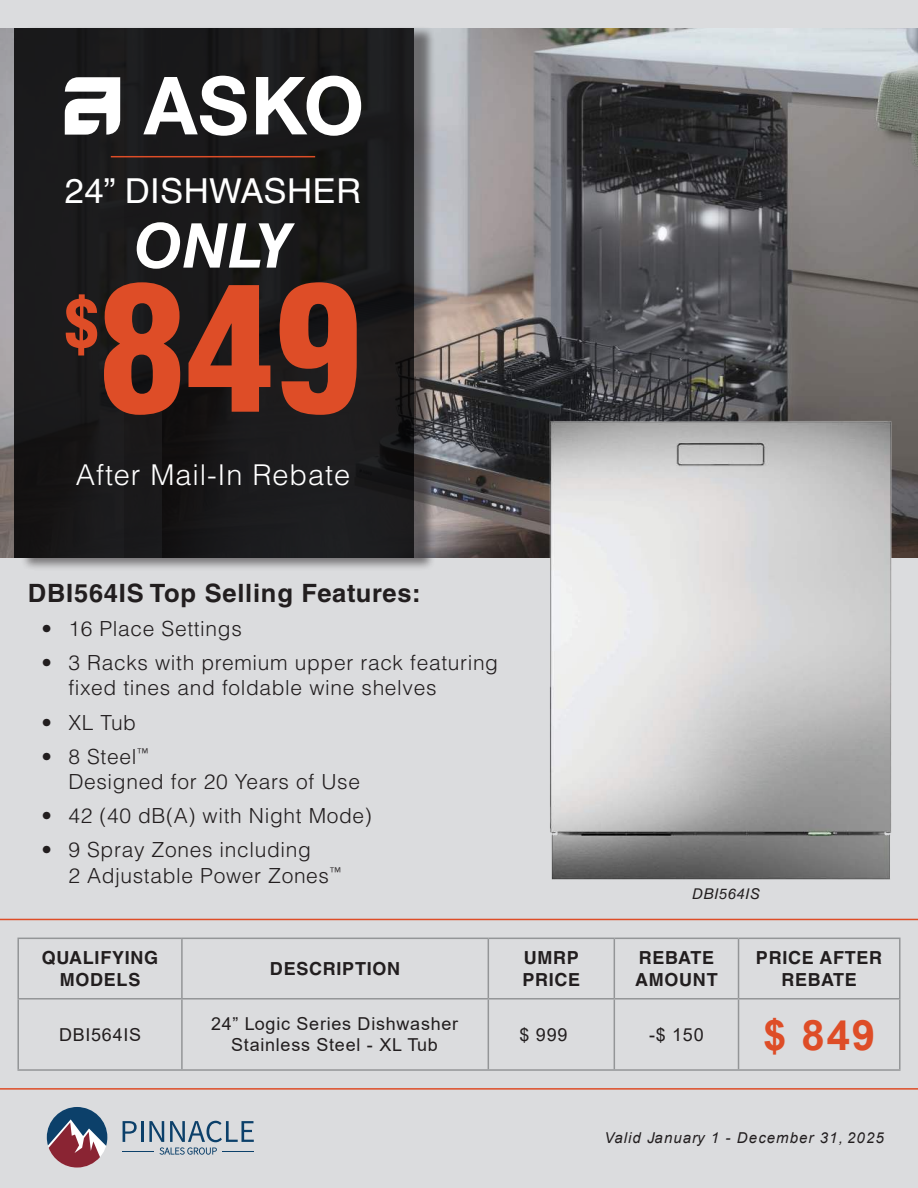
<style>
.page{position:relative;width:918px;height:1188px;background:#dbdcde}
.page>*{position:absolute;margin:0;border:0;box-sizing:border-box;transform-origin:0 0}
.t1{font:900 condensed 172.5px "Helvetica LT Std";color:#de4d27}
.t2{font:900 condensed 67.05px "Helvetica LT Std";color:#de4d27}
.t3{font:italic 700 61.65px "Helvetica LT Std";color:#fff}
.t4{font:700 42px "Arial";color:#de4d27}
.t5{font:34.35px "Helvetica LT Std";letter-spacing:.01em;color:#fff}
.t6{font:300 28.65px "Helvetica LT Std";letter-spacing:.03em;color:#fff}
.t7{font:700 25.2px "Helvetica LT Std";letter-spacing:.03em;color:#221e1f}
.t8{font:300 20.85px/25.2px "Helvetica LT Std";letter-spacing:.03em;color:#221e1f}
.t9{font:700 18px/21.6px "Helvetica LT Std";letter-spacing:.04em;color:#221e1f;text-align:center}
.t10{font:18px "Arial";letter-spacing:.04em;color:#221e1f}
.t11{font:17.85px/21.6px "Arial";letter-spacing:.04em;color:#221e1f;text-align:center}
.t12{font:italic 15px "Arial";letter-spacing:.07em;color:#221e1f}
.t13{font:italic 14.85px "Helvetica LT Std";letter-spacing:.03em;color:#221e1f}
</style>
<div class="page">
<hr style="left:17px;top:938px;width:165px;height:1px;background:#939597">
<hr style="left:17px;top:939px;width:2px;height:59px;background:#939597">
<hr style="left:182px;top:938px;width:306px;height:1px;background:#939597">
<hr style="left:181px;top:939px;width:2px;height:59px;background:#939597">
<hr style="left:488px;top:938px;width:126px;height:1px;background:#939597">
<hr style="left:488px;top:939px;width:1px;height:59px;background:#939597">
<hr style="left:614px;top:938px;width:125px;height:1px;background:#939597">
<hr style="left:614px;top:939px;width:1px;height:59px;background:#939597">
<hr style="left:739px;top:938px;width:162px;height:1px;background:#939597">
<hr style="left:738px;top:939px;width:1px;height:59px;background:#939597">
<hr style="left:899px;top:939px;width:2px;height:59px;background:#939597">
<hr style="left:17px;top:998px;width:165px;height:2px;background:#939597">
<hr style="left:17px;top:1000px;width:2px;height:69px;background:#939597">
<hr style="left:182px;top:998px;width:306px;height:2px;background:#939597">
<hr style="left:181px;top:1000px;width:2px;height:69px;background:#939597">
<hr style="left:488px;top:998px;width:126px;height:2px;background:#939597">
<hr style="left:488px;top:1000px;width:1px;height:69px;background:#939597">
<hr style="left:614px;top:998px;width:125px;height:2px;background:#939597">
<hr style="left:614px;top:1000px;width:1px;height:69px;background:#939597">
<hr style="left:739px;top:998px;width:162px;height:2px;background:#939597">
<hr style="left:738px;top:1000px;width:1px;height:69px;background:#939597">
<hr style="left:899px;top:1000px;width:2px;height:69px;background:#939597">
<hr style="left:17px;top:1069px;width:884px;height:2px;background:#939597">
<hr style="left:0;top:1088px;width:918px;height:2px;background:#de4d27">
<hr style="left:0;top:919px;width:918px;height:1px;background:#de4d27">
<img style="left:436px;top:29px;width:482px;height:529px">
<img style="left:550px;top:421px;width:342px;height:459px">
<div style="left:20px;top:25px;width:416px;height:546px;background:#221e1f;opacity:.64"></div>
<div style="left:14px;top:28px;width:400px;height:530px;background:#1a1a1b"></div>
<hr style="left:111px;top:156px;width:204px;height:1px;background:#de4d27">
<svg style="left:65px;top:76px;width:296px;height:60px"></svg>
<svg style="left:123px;top:1121px;width:14px;height:21px"></svg>
<hr style="left:141px;top:1121px;width:3px;height:21px;background:#0c406a">
<svg style="left:149px;top:1121px;width:105px;height:34px"></svg>
<hr style="left:223px;top:1151px;width:31px;height:1px;background:#0c406a">
<hr style="left:123px;top:1151px;width:31px;height:1px;background:#0c406a">
<svg style="left:47px;top:1107px;width:60px;height:61px"></svg>
<h3 class="t5" style="left:65px;top:171px;width:298px">24” DISHWASHER</h3>
<h3 class="t3" style="left:133px;top:222px;width:161px">ONLY</h3>
<h1 class="t1" style="left:99px;top:276px;width:264px">849</h1>
<h2 class="t2" style="left:65px;top:294px;width:35px">$</h2>
<h3 class="t6" style="left:76px;top:463px;width:276px">After Mail-In Rebate</h3>
<p class="t7" style="left:28px;top:582px;width:394px">DBI564IS Top Selling Features:</p>
<p class="t8" style="left:41px;top:618px;width:202px">• 16 Place Settings</p>
<p class="t8" style="left:68px;top:652px;width:431px;text-indent:-27px">• 3 Racks with premium upper rack featuring fixed tines and foldable wine shelves</p>
<p class="t8" style="left:41px;top:711px;width:96px">• XL Tub</p>
<p class="t8" style="left:68px;top:745px;width:293px;text-indent:-27px">• 8 Steel<sup>™<br></sup>Designed for 20 Years of Use</p>
<p class="t8" style="left:41px;top:805px;width:332px">• 42 (40 dB(A) with Night Mode)</p>
<p class="t8" style="left:68px;top:839px;width:274px;text-indent:-27px">• 9 Spray Zones including<br>2 Adjustable Power Zones<sup>™</sup></p>
<p class="t13" style="left:692px;top:885px;width:70px">DBI564IS</p>
<p class="t9" style="left:42px;top:948px;width:118px">QUALIFYING<br>MODELS</p>
<p class="t9" style="left:270px;top:959px;width:132px">DESCRIPTION</p>
<p class="t9" style="left:522px;top:948px;width:59px;text-align:left">UMRP<br>PRICE</p>
<p class="t9" style="left:635px;top:948px;width:84px;text-align:left">REBATE<br>AMOUNT</p>
<p class="t9" style="left:756px;top:948px;width:128px">PRICE AFTER<br>REBATE</p>
<p class="t11" style="left:59px;top:1024px;width:84px">DBI564IS</p>
<p class="t11" style="left:211px;top:1013px;width:249px">24” Logic Series Dishwasher<br>Stainless Steel - XL Tub</p>
<p class="t10" style="left:520px;top:1022px;width:49px">$ 999</p>
<p class="t10" style="left:649px;top:1022px;width:56px">-$ 150</p>
<h3 class="t4" style="left:763px;top:1006px;width:113px">$ 849</h3>
<p class="t12" style="left:604px;top:1128px;width:281px">Valid January 1 - December 31, 2025</p>
</div>
